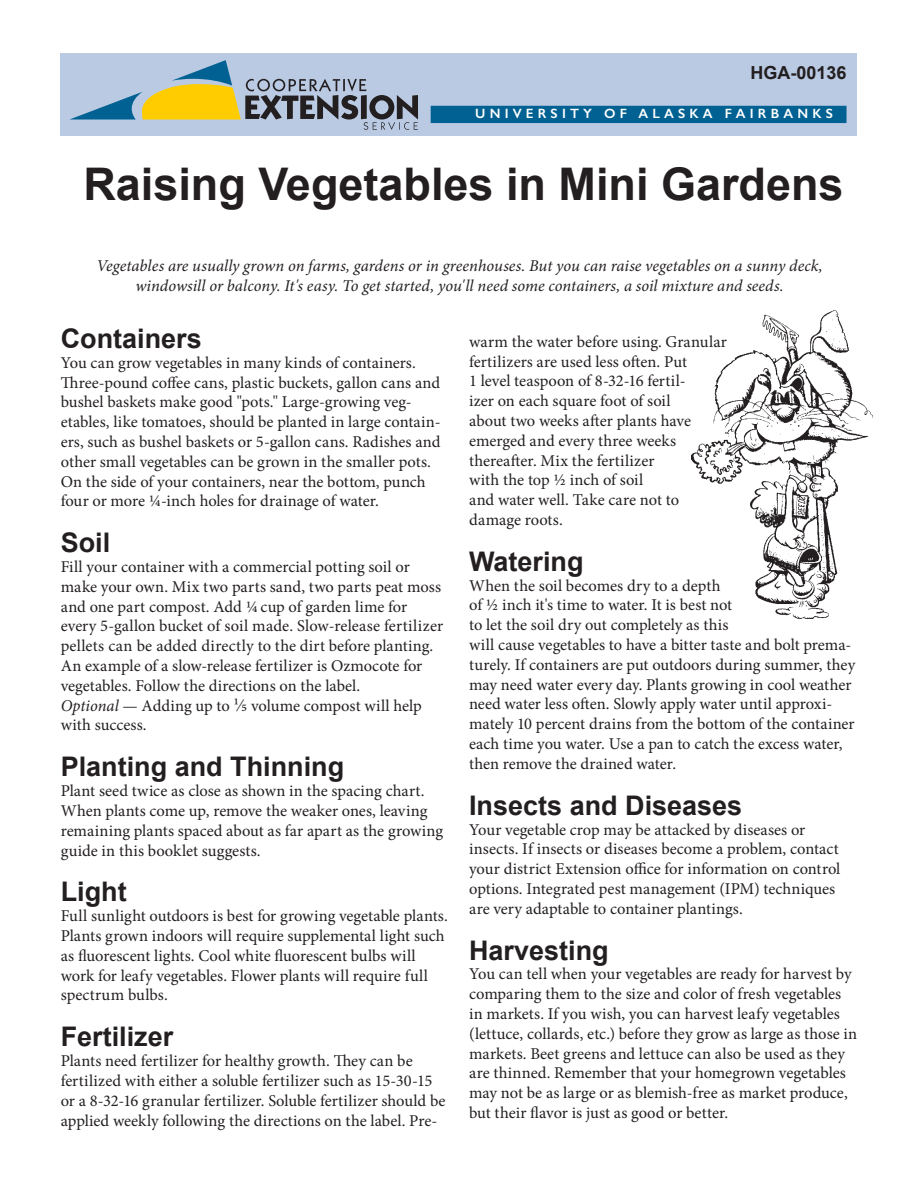
<style>
.page{position:relative;width:918px;height:1188px;background:#fff}
.page>*{position:absolute;margin:0;border:0;box-sizing:border-box;transform-origin:0 0}
.t1{font:700 45px "Arial";color:#231f20}
.Subhead_1{font:700 27px "Arial";color:#231f20}
.t2{font:700 18px "Arial";color:#231f20}
.Body_text{font:16.5px/19.8px "Minion Pro";color:#231f20}
.Body_text-2{font:italic 16.5px/19.8px "Minion Pro";color:#231f20;text-align:center}
.Subhead_1-2{font:600 13.5px "Gill Sans";letter-spacing:.31em;color:#fff}
.s1{font-style:italic}
.s2{font-size:18px}
</style>
<div class="page">
<img style="left:691px;top:310px;width:182px;height:309px">
<div style="left:60px;top:53px;width:797px;height:83px;background:#bacae3"></div>
<div style="left:431px;top:106px;width:416px;height:17px;background:#006192"></div>
<svg style="left:70px;top:60px;width:348px;height:70px"></svg>
<p class="t2" style="left:750px;top:60px;width:98px">HGA-00136</p>
<p class="Subhead_1-2" style="left:475px;top:106px;width:359px">UNIVERSITY OF ALASKA FAIRBANKS</p>
<p class="t1" style="left:83px;top:155px;width:762px">Raising Vegetables in Mini Gardens</p>
<p class="Body_text-2" style="left:96px;top:256px;width:728px">Vegetables are usually grown on farms, gardens or in greenhouses. But you can raise vegetables on a sunny deck, windowsill or balcony. It's easy. To get started, you'll need some containers, a soil mixture and seeds.</p>
<p class="Subhead_1" style="left:61px;top:321px;width:143px">Containers</p>
<p class="Body_text" style="left:61px;top:353px;width:381px">You can grow vegetables in many kinds of containers.<br>Three-pound coffee cans, plastic buckets, gallon cans and bushel baskets make good "pots." Large-growing veg&shy;etables, like tomatoes, should be planted in large contain&shy;ers, such as bushel baskets or 5-gallon cans. Radishes and other small vegetables can be grown in the smaller pots.<br>On the side of your containers, near the bottom, punch four or more ¼-inch holes for drainage of water.</p>
<p class="Subhead_1" style="left:61px;top:525px;width:51px">Soil</p>
<p class="Body_text" style="left:61px;top:557px;width:384px">Fill your container with a commercial potting soil or make your own. Mix two parts sand, two parts peat moss and one part compost. Add ¼cup of garden lime for every 5-gallon bucket of soil made. Slow-release fertilizer pellets can be added directly to the dirt before planting.<br>An example of a slow-release fertilizer is Ozmocote for vegetables. Follow the directions on the label.</p>
<p class="Body_text" style="left:61px;top:696px;width:363px"><span class="s1">Optional</span> — Adding up to ¹<span class="s2">⁄5</span> volume compost will help with success.</p>
<p class="Subhead_1" style="left:61px;top:749px;width:285px">Planting and Thinning</p>
<p class="Body_text" style="left:61px;top:781px;width:384px">Plant seed twice as close as shown in the spacing chart.<br>When plants come up, remove the weaker ones, leaving remaining plants spaced about as far apart as the growing guide in this booklet suggests.</p>
<p class="Subhead_1" style="left:61px;top:874px;width:67px">Light</p>
<p class="Body_text" style="left:61px;top:906px;width:389px">Full sunlight outdoors is best for growing vegetable plants.<br>Plants grown indoors will require supplemental light such as fluorescent lights. Cool white fluorescent bulbs will work for leafy vegetables. Flower plants will require full spectrum bulbs.</p>
<p class="Subhead_1" style="left:61px;top:1019px;width:114px">Fertilizer</p>
<p class="Body_text" style="left:61px;top:1051px;width:386px">Plants need fertilizer for healthy growth. They can be fertilized with either a soluble fertilizer such as 15-30-15 or a 8-32-16 granular fertilizer. Soluble fertilizer should be applied weekly following the directions on the label. Pre-</p>
<p class="Body_text" style="left:469px;top:332px;width:259px">warm the water before using. Granular fertilizers are used less often. Put<br>1 level teaspoon of 8-32-16 fertil-<br>izer on each square foot of soil<br>about two weeks after plants have emerged and every three weeks thereafter. Mix the fertilizer<br>with the top ½ inch of soil<br>and water well. Take care not to damage roots.</p>
<p class="Subhead_1" style="left:469px;top:544px;width:116px">Watering</p>
<p class="Body_text" style="left:469px;top:576px;width:388px">When the soil becomes dry to a depth<br>of ½ inch it's time to water. It is best not<br>to let the soil dry out completely as this<br>will cause vegetables to have a bitter taste and bolt prema&shy;turely. If containers are put outdoors during summer, they may need water every day. Plants growing in cool weather need water less often. Slowly apply water until approxi&shy;mately 10 percent drains from the bottom of the container each time you water. Use a pan to catch the excess water, then remove the drained water.</p>
<p class="Subhead_1" style="left:469px;top:788px;width:275px">Insects and Diseases</p>
<p class="Body_text" style="left:469px;top:820px;width:373px">Your vegetable crop may be attacked by diseases or insects. If insects or diseases become a problem, contact your district Extension office for information on control options. Integrated pest management (IPM) techniques are very adaptable to container plantings.</p>
<p class="Subhead_1" style="left:469px;top:932px;width:141px">Harvesting</p>
<p class="Body_text" style="left:469px;top:964px;width:390px">You can tell when your vegetables are ready for harvest by comparing them to the size and color of fresh vegetables in markets. If you wish, you can harvest leafy vegetables (lettuce, collards, etc.) before they grow as large as those in markets. Beet greens and lettuce can also be used as they are thinned. Remember that your homegrown vegetables may not be as large or as blemish-free as market produce, but their flavor is just as good or better.</p>
</div>
